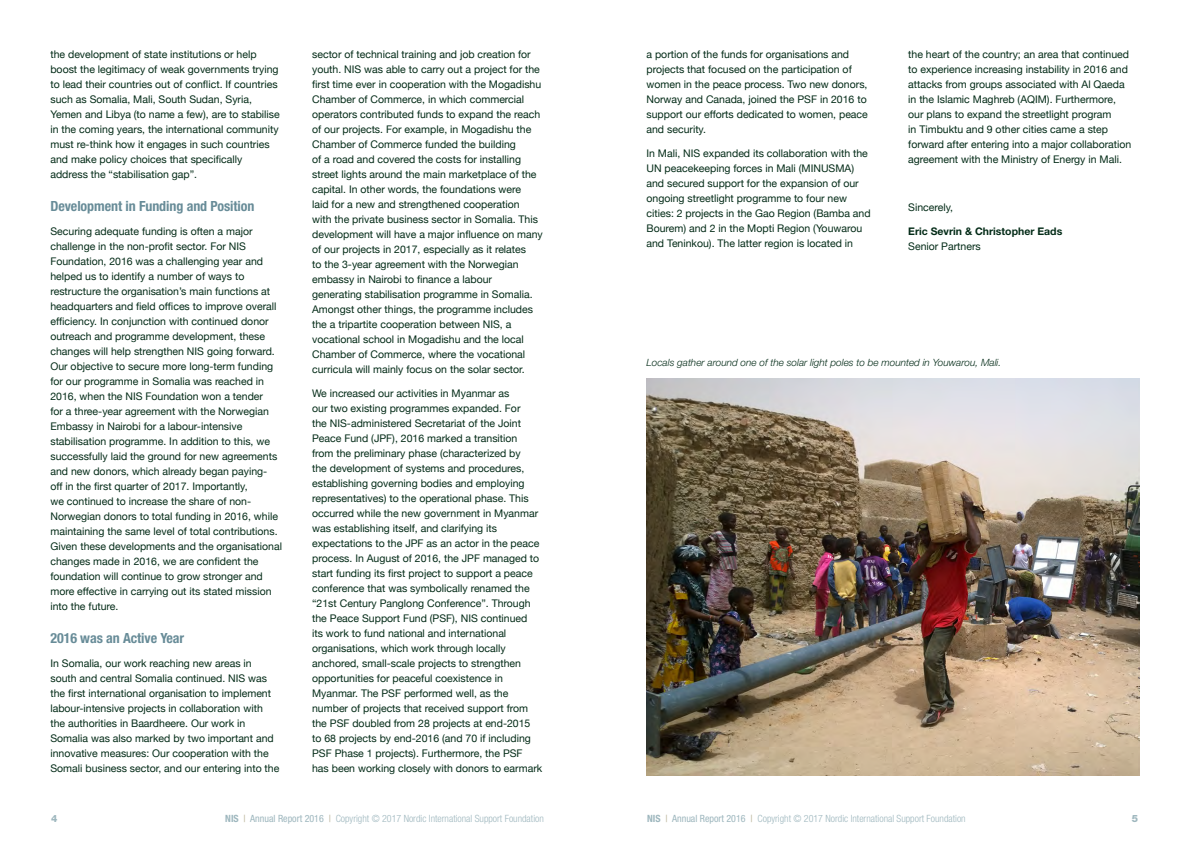
<style>
.page{position:relative;width:1191px;height:842px;background:#fff}
.page>*{position:absolute;margin:0;border:0;box-sizing:border-box;transform-origin:0 0}
.Heading_2{font:700 condensed 14px "Helvetica Neue";letter-spacing:-.005em;color:#688c98}
.Body_Text{font:10.5px/15px "Helvetica Neue";color:#032b17}
.Body_Text-2{font:700 10.5px/15px "Helvetica Neue";color:#032b17}
.t1{font:300 condensed 10px "Helvetica Neue";color:#9eb7be}
.photo_caption{font:italic 300 10px "Helvetica Neue";color:#032b17}
.t2{font:800 10px "Helvetica Neue";color:#9eb7be}
.s1{font-weight:400}
.s2{font-weight:700}
.s3{font-weight:400;color:#b9b298}
</style>
<div class="page">
<img style="left:646px;top:378px;width:494px;height:398px">
<p class="Body_Text" style="left:50px;top:47px;width:231px">the development of state institutions or help boost the legitimacy of weak governments trying to lead their countries out of conflict. If countries such as Somalia, Mali, South Sudan, Syria, Yemen and Libya (to name a few), are to stabilise in the coming years, the international community must re-think how it engages in such countries and make policy choices that specifically address the “stabilisation gap”.</p>
<p class="Heading_2" style="left:50px;top:198px;width:205px">Development in Funding and Position</p>
<p class="Body_Text" style="left:50px;top:224px;width:233px">Securing adequate funding is often a major challenge in the non-profit sector. For NIS Foundation, 2016 was a challenging year and helped us to identify a number of ways to restructure the organisation’s main functions at headquarters and field offices to improve overall efficiency. In conjunction with continued donor outreach and programme development, these changes will help strengthen NIS going forward.<br>Our objective to secure more long-term funding for our programme in Somalia was reached in 2016, when the NIS Foundation won a tender<br>for a three-year agreement with the Norwegian Embassy in Nairobi for a labour-intensive stabilisation programme. In addition to this, we successfully laid the ground for new agreements and new donors, which already began paying-<br>off in the first quarter of 2017. Importantly,<br>we continued to increase the share of non-Norwegian donors to total funding in 2016, while maintaining the same level of total contributions.<br>Given these developments and the organisational changes made in 2016, we are confident the foundation will continue to grow stronger and more effective in carrying out its stated mission into the future.</p>
<p class="Heading_2" style="left:50px;top:630px;width:135px">2016 was an Active Year</p>
<p class="Body_Text" style="left:50px;top:656px;width:230px">In Somalia, our work reaching new areas in south and central Somalia continued. NIS was the first international organisation to implement labour-intensive projects in collaboration with the authorities in Baardheere. Our work in Somalia was also marked by two important and innovative measures: Our cooperation with the Somali business sector, and our entering into the</p>
<p class="Body_Text" style="left:312px;top:47px;width:232px">sector of technical training and job creation for youth. NIS was able to carry out a project for the first time ever in cooperation with the Mogadishu Chamber of Commerce, in which commercial operators contributed funds to expand the reach of our projects. For example, in Mogadishu the Chamber of Commerce funded the building<br>of a road and covered the costs for installing street lights around the main marketplace of the capital. In other words, the foundations were<br>laid for a new and strengthened cooperation<br>with the private business sector in Somalia. This development will have a major influence on many of our projects in 2017, especially as it relates<br>to the 3-year agreement with the Norwegian embassy in Nairobi to finance a labour generating stabilisation programme in Somalia.<br>Amongst other things, the programme includes the a tripartite cooperation between NIS, a vocational school in Mogadishu and the local Chamber of Commerce, where the vocational curricula will mainly focus on the solar sector.</p>
<p class="Body_Text" style="left:312px;top:386px;width:232px">We increased our activities in Myanmar as<br>our two existing programmes expanded. For<br>the NIS-administered Secretariat of the Joint Peace Fund (JPF), 2016 marked a transition<br>from the preliminary phase (characterized by<br>the development of systems and procedures, establishing governing bodies and employing representatives) to the operational phase. This occurred while the new government in Myanmar was establishing itself, and clarifying its expectations to the JPF as an actor in the peace process. In August of 2016, the JPF managed to start funding its first project to support a peace conference that was symbolically renamed the “21st Century Panglong Conference”. Through the Peace Support Fund (PSF), NIS continued<br>its work to fund national and international organisations, which work through locally anchored, small-scale projects to strengthen opportunities for peaceful coexistence in Myanmar. The PSF performed well, as the number of projects that received support from the PSF doubled from 28 projects at end-2015 to 68 projects by end-2016 (and 70 if including PSF Phase 1 projects). Furthermore, the PSF<br>has been working closely with donors to earmark</p>
<p class="Body_Text" style="left:646px;top:47px;width:223px">a portion of the funds for organisations and projects that focused on the participation of women in the peace process. Two new donors, Norway and Canada, joined the PSF in 2016 to support our efforts dedicated to women, peace and security.</p>
<p class="Body_Text" style="left:646px;top:146px;width:226px">In Mali, NIS expanded its collaboration with the UN peacekeeping forces in Mali (MINUSMA) and secured support for the expansion of our ongoing streetlight programme to four new cities: 2 projects in the Gao Region (Bamba and Bourem) and 2 in the Mopti Region (Youwarou and Teninkou). The latter region is located in</p>
<p class="Body_Text" style="left:908px;top:47px;width:225px">the heart of the country; an area that continued to experience increasing instability in 2016 and attacks from groups associated with Al Qaeda in the Islamic Maghreb (AQIM). Furthermore, our plans to expand the streetlight program<br>in Timbuktu and 9 other cities came a step forward after entering into a major collaboration agreement with the Ministry of Energy in Mali.</p>
<p class="Body_Text" style="left:908px;top:200px;width:46px">Sincerely,</p>
<p class="Body_Text-2" style="left:908px;top:224px;width:156px">Eric Sevrin &amp; Christopher Eads<br><span class="s1">Senior Partners</span></p>
<p class="photo_caption" style="left:646px;top:357px;width:356px">Locals gather around one of the solar light poles to be mounted in Youwarou, Mali.</p>
<p class="t2" style="left:51px;top:812px;width:8px">4</p>
<p class="t1" style="left:225px;top:813px;width:320px"><span class="s2">NIS</span> <span class="s3">|</span> <span class="s1">Annual Report 2016</span> <span class="s3">|</span> Copyright © 2017 Nordic International Support Foundation</p>
<p class="t1" style="left:647px;top:813px;width:320px"><span class="s2">NIS</span> <span class="s3">|</span> <span class="s1">Annual Report 2016</span> <span class="s3">|</span> Copyright © 2017 Nordic International Support Foundation</p>
<p class="t2" style="left:1131px;top:812px;width:8px">5</p>
</div>
